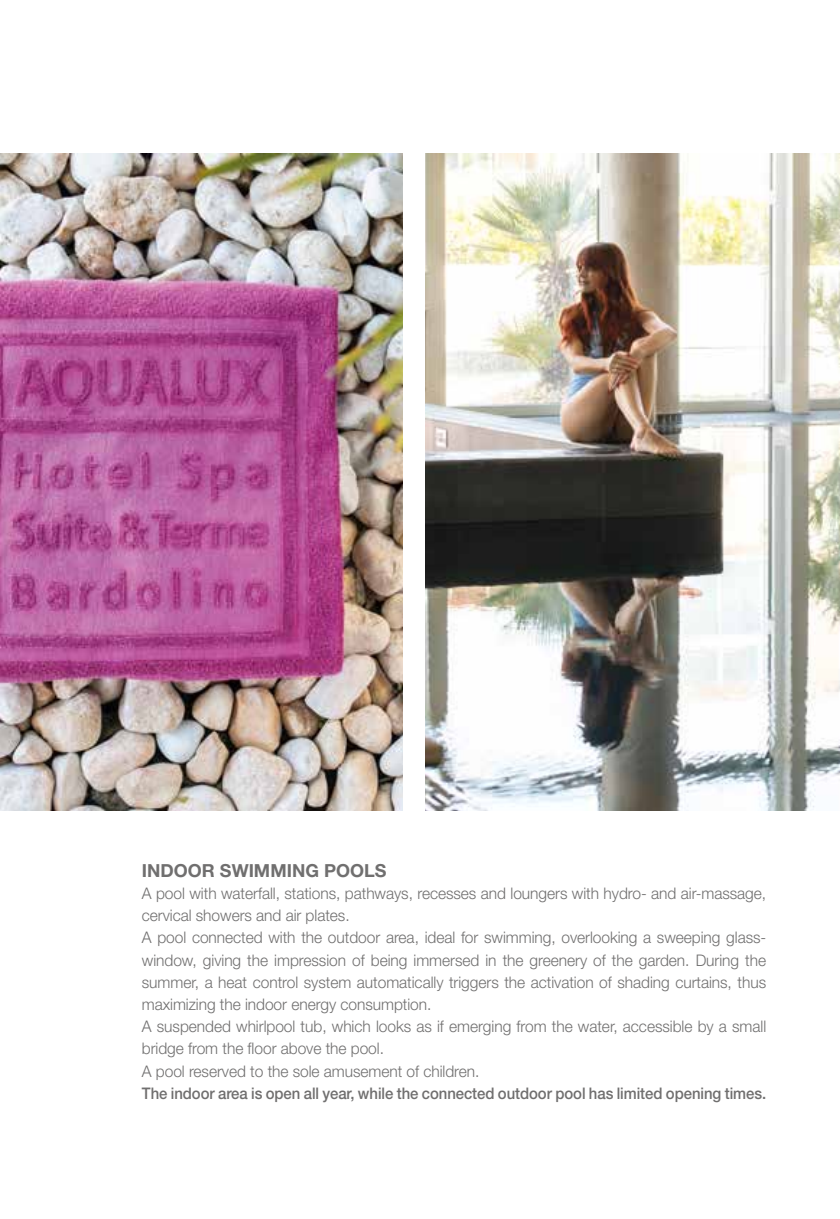
<style>
.page{position:relative;width:840px;height:1219px;background:#fff}
.page>*{position:absolute;margin:0;border:0;box-sizing:border-box;transform-origin:0 0}
.t1{font:700 18px "Helvetica Neue";color:#706f6f}
.t2{font:300 16px/22.2px "Helvetica Neue";letter-spacing:-.005em;color:#706f6f}
.t3{font:500 16px "Helvetica Neue";letter-spacing:-.005em;color:#706f6f;scale:.93 1}
</style>
<div class="page">
<img style="left:425px;top:153px;width:414px;height:658px">
<img style="left:0;top:153px;width:403px;height:658px">
<p class="t1" style="left:142px;top:859px;width:246px">INDOOR SWIMMING POOLS</p>
<p class="t2" style="left:142px;top:882px;width:625px">A pool with waterfall, stations, pathways, recesses and loungers with hydro- and air-massage, cervical showers and air plates.<br>A pool connected with the outdoor area, ideal for swimming, overlooking a sweeping glass&shy;window, giving the impression of being immersed in the greenery of the garden. During the summer, a heat control system automatically triggers the activation of shading curtains, thus maximizing the indoor energy consumption.<br>A suspended whirlpool tub, which looks as if emerging from the water, accessible by a small bridge from the floor above the pool.<br>A pool reserved to the sole amusement of children.</p>
<p class="t3" style="left:142px;top:1083px;width:672px">The indoor area is open all year, while the connected outdoor pool has limited opening times.</p>
</div>
